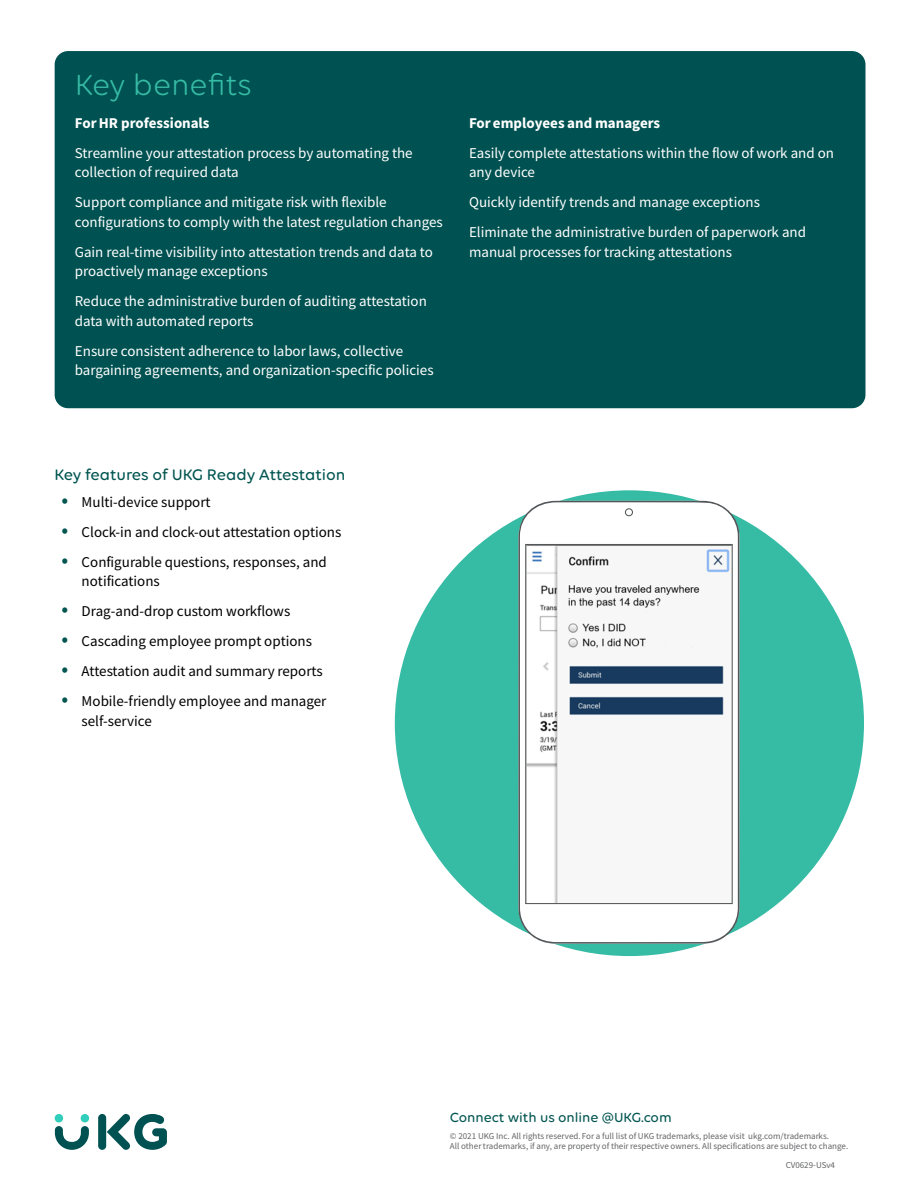
<style>
.page{position:relative;width:918px;height:1188px;background:#fff}
.page>*{position:absolute;margin:0;border:0;box-sizing:border-box;transform-origin:0 0}
.t1{font:31.5px "Volte Rounded";color:#36bba5}
.t2{font:500 16.5px "Volte Rounded";color:#005551}
.t3{font:15px/30px "Source Sans Variable";letter-spacing:.02em;color:#fff}
.t4{font:15px/19.5px "Source Sans Variable";letter-spacing:.02em;color:#000}
.t5{font:500 14.25px "Volte Rounded";color:#005551}
.t6{font:9px/10.5px "Source Sans Variable";letter-spacing:.02em;color:#636466}
.s1{font-size:22.5px;color:#005551}
</style>
<div class="page">
<div style="left:55px;top:51px;width:811px;height:357px;background:#005151;border-radius:14px"></div>
<div style="left:98px;top:1114px;width:8px;height:36px;background:#005151;border-radius:4px"></div>
<svg style="left:107px;top:1114px;width:60px;height:36px"></svg>
<div style="left:55px;top:1114px;width:8px;height:8px;background:#30cebb;border-radius:50%"></div>
<div style="left:81px;top:1114px;width:8px;height:8px;background:#30cebb;border-radius:50%"></div>
<svg style="left:55px;top:1126px;width:34px;height:24px"></svg>
<div style="left:395px;top:490px;width:469px;height:466px;background:#36bba5;border-radius:50%"></div>
<svg style="left:518px;top:501px;width:222px;height:443px;background:#e4e8e8"></svg>
<svg style="left:525px;top:508px;width:208px;height:397px;background:#e2e5e7"></svg>
<h1 class="t1" style="left:75px;top:66px;width:178px">Key benefits</h1>
<p class="t3" style="left:75px;top:108px;width:339px">For HR professionals<br>Streamline your attestation process by automating the</p>
<p class="t3" style="left:75px;top:158px;width:313px">collection of required data<br>Support compliance and mitigate risk with flexible</p>
<p class="t3" style="left:75px;top:207px;width:369px">configurations to comply with the latest regulation changes<br>Gain real-time visibility into attestation trends and data to</p>
<p class="t3" style="left:75px;top:257px;width:353px">proactively manage exceptions<br>Reduce the administrative burden of auditing attestation</p>
<p class="t3" style="left:75px;top:306px;width:330px">data with automated reports<br>Ensure consistent adherence to labor laws, collective</p>
<p class="t3" style="left:75px;top:356px;width:360px">bargaining agreements, and organization-specific policies</p>
<p class="t3" style="left:469px;top:108px;width:366px">For employees and managers<br>Easily complete attestations within the flow of work and on</p>
<p class="t3" style="left:469px;top:158px;width:338px">any device<br>Quickly identify trends and manage exceptions<br>Eliminate the administrative burden of paperwork and</p>
<p class="t3" style="left:469px;top:237px;width:264px">manual processes for tracking attestations</p>
<p class="t2" style="left:55px;top:465px;width:292px">Key features of UKG Ready Attestation</p>
<p class="t4" style="left:61px;top:492px;width:150px"><span class="s1">•</span> Multi-device support</p>
<p class="t4" style="left:61px;top:522px;width:281px"><span class="s1">•</span> Clock-in and clock-out attestation options</p>
<p class="t4" style="left:82px;top:552px;width:247px;text-indent:-20px"><span class="s1">•</span> Configurable questions, responses, and notifications</p>
<p class="t4" style="left:61px;top:601px;width:230px"><span class="s1">•</span> Drag-and-drop custom workflows</p>
<p class="t4" style="left:61px;top:631px;width:252px"><span class="s1">•</span> Cascading employee prompt options</p>
<p class="t4" style="left:61px;top:661px;width:263px"><span class="s1">•</span> Attestation audit and summary reports</p>
<p class="t4" style="left:82px;top:691px;width:246px;text-indent:-20px"><span class="s1">•</span> Mobile-friendly employee and manager self-service</p>
<p class="t5" style="left:450px;top:1109px;width:223px">Connect with us online @UKG.com</p>
<p class="t6" style="left:450px;top:1130px;width:400px">© 2021 UKG Inc. All rights reserved. For a full list of UKG trademarks, please visit ukg.com/trademarks.<br>All other trademarks, if any, are property of their respective owners. All specifications are subject to change.</p>
<p class="t6" style="left:786px;top:1160px;width:51px">CV0629-USv4</p>
</div>
